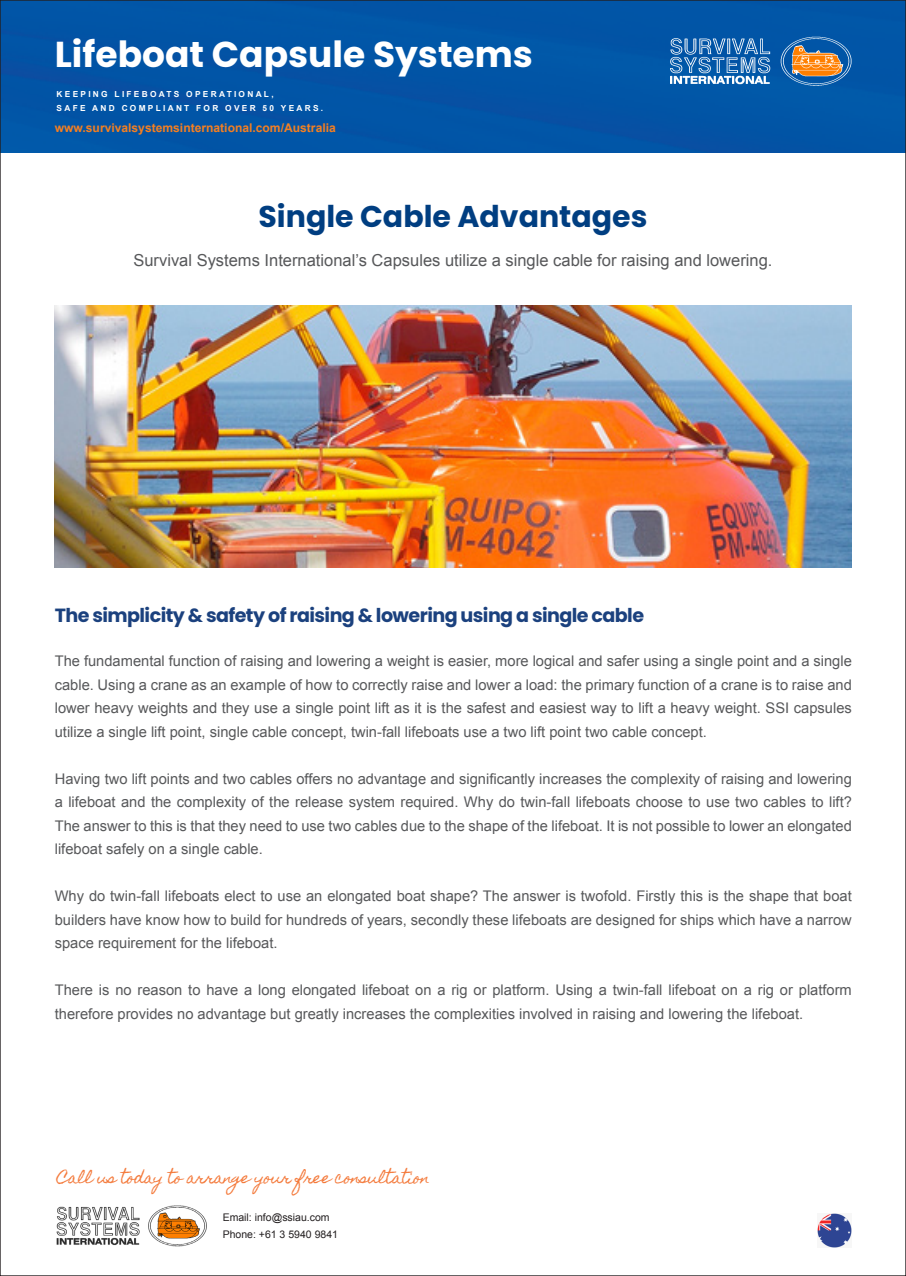
<style>
.page{position:relative;width:906px;height:1276px;background:#fff}
.page>*{position:absolute;margin:0;border:0;box-sizing:border-box;transform-origin:0 0}
.t1{font:700 36px "Poppins";color:#fff}
.t2{font:700 30px "Poppins";color:#003e81}
.t3{font:700 19.05px "Poppins";letter-spacing:-.03em;color:#1b417e}
.t4{font:16.5px "Arial";color:#57585a}
.t5{font:15px "Homemade Apple";letter-spacing:-.03em;color:#f47b3d}
.t6{font:14.7px/23.5px "Arial";color:#57585a;text-align:justify}
.t7{font:700 12.15px "Arial";color:#f57f21}
.t8{font:10.5px "Arial";color:#231f20}
.t9{font:700 8.25px/13.5px "Arial";letter-spacing:.275em;color:#fff}
</style>
<div class="page">
<img style="left:54px;top:305px;width:798px;height:263px">
<div style="left:2px;top:2px;width:902px;height:151px;background:#0155a6"></div>
<img style="left:668px;top:36px;width:184px;height:51px">
<img style="left:56px;top:1205px;width:151px;height:42px">
<img style="left:817px;top:1213px;width:35px;height:34px">
<p class="t1" style="left:55px;top:33px;width:480px">Lifeboat Capsule Systems</p>
<p class="t9" style="left:57px;top:88px;width:268px">KEEPING LIFEBOATS OPERATIONAL,<br>SAFE AND COMPLIANT FOR OVER 50 YEARS.</p>
<p class="t7" style="left:55px;top:120px;width:282px">www.survivalsystemsinternational.com/Australia</p>
<p class="t2" style="left:258px;top:199px;width:390px">Single Cable Advantages</p>
<p class="t4" style="left:133px;top:250px;width:640px">Survival Systems International’s Capsules utilize a single cable for raising and lowering.</p>
<p class="t3" style="left:55px;top:604px;width:591px">The simplicity &amp; safety of raising &amp; lowering using a single cable</p>
<p class="t6" style="left:55px;top:649px;width:798px">The fundamental function of raising and lowering a weight is easier, more logical and safer using a single point and a single cable. Using a crane as an example of how to correctly raise and lower a load: the primary function of a crane is to raise and lower heavy weights and they use a single point lift as it is the safest and easiest way to lift a heavy weight. SSI capsules utilize a single lift point, single cable concept, twin-fall lifeboats use a two lift point two cable concept.</p>
<p class="t6" style="left:55px;top:767px;width:798px">Having two lift points and two cables offers no advantage and significantly increases the complexity of raising and lowering a lifeboat and the complexity of the release system required. Why do twin-fall lifeboats choose to use two cables to lift?<br>The answer to this is that they need to use two cables due to the shape of the lifeboat. It is not possible to lower an elongated lifeboat safely on a single cable.</p>
<p class="t6" style="left:55px;top:884px;width:798px">Why do twin-fall lifeboats elect to use an elongated boat shape? The answer is twofold. Firstly this is the shape that boat builders have know how to build for hundreds of years, secondly these lifeboats are designed for ships which have a narrow space requirement for the lifeboat.</p>
<p class="t6" style="left:55px;top:978px;width:798px">There is no reason to have a long elongated lifeboat on a rig or platform. Using a twin-fall lifeboat on a rig or platform therefore provides no advantage but greatly increases the complexities involved in raising and lowering the lifeboat.</p>
<p class="t5" style="left:57px;top:1169px;width:374px">Call us today to arrange your free consultation</p>
<p class="t8" style="left:223px;top:1210px;width:108px">Email: info@ssiau.com</p>
<p class="t8" style="left:223px;top:1227px;width:117px">Phone: +61 3 5940 9841</p>
</div>
